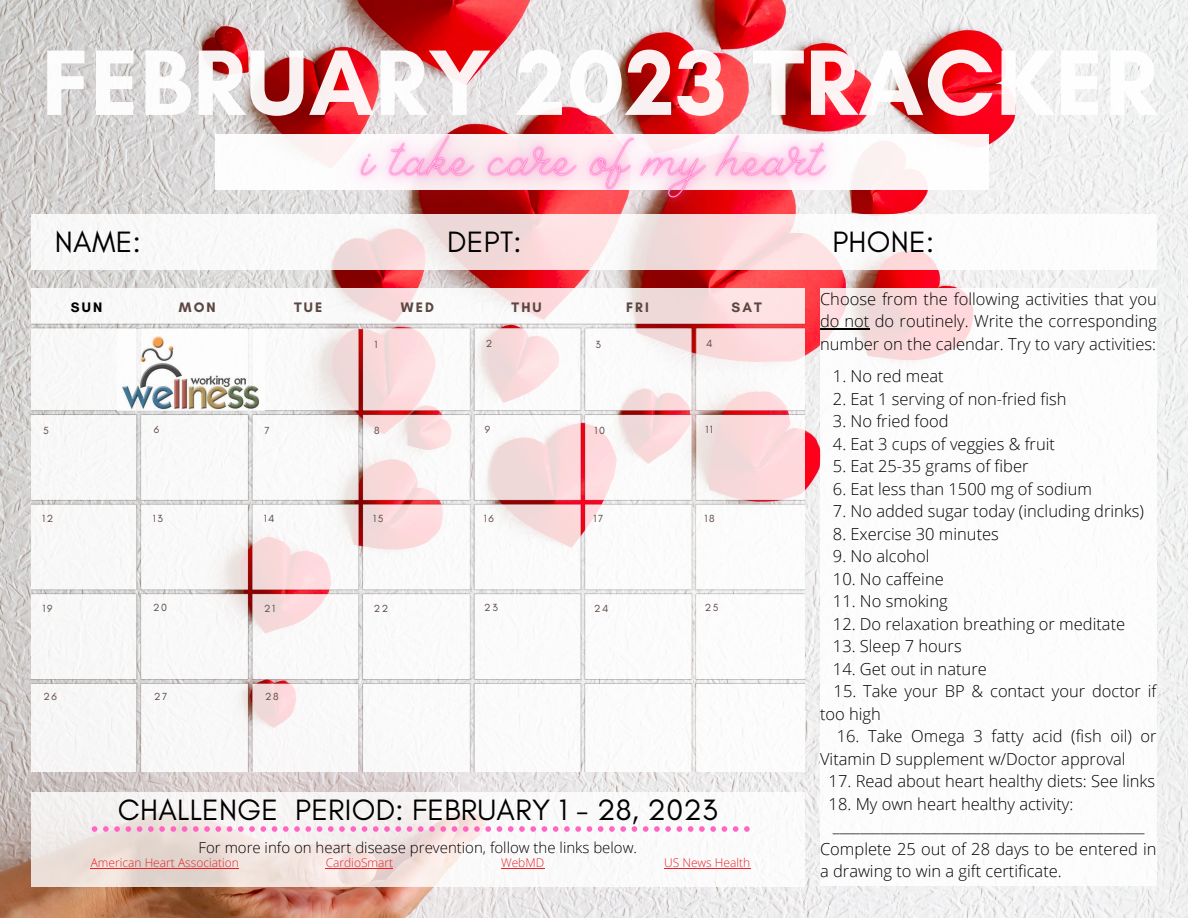
<style>
.page{position:relative;width:1188px;height:918px;background:#fff}
.page>*{position:absolute;margin:0;border:0;box-sizing:border-box;transform-origin:0 0}
.t1{font:700 94.65px "Glacial Indifference";letter-spacing:.01em;color:#fff}
.t2{font:30px "Glacial Indifference";letter-spacing:.01em;color:#000}
.t3{font:300 16.5px/22.5px "Open Sans";color:#000}
.t4{font:300 15px "Open Sans";color:#000}
.t5{font:700 13.95px "Glacial Indifference";letter-spacing:.15em;color:#5b4742}
.t6{font:700 13.95px "Glacial Indifference";color:#000}
.t7{font:300 12px "Open Sans";color:#ec2025}
.t8{font:10.5px "Glacial Indifference";letter-spacing:.15em;color:#5b4742}
</style>
<div class="page">
<img style="left:0;top:0;width:1188px;height:918px">
<img style="left:31px;top:289px;width:773px;height:482px">
<div style="left:820px;top:289px;width:336px;height:597px;background:#fff"></div>
<svg style="left:31px;top:792px;width:774px;height:94px;fill:#f8f4f4"></svg>
<div style="left:215px;top:134px;width:774px;height:55px;background:#fff"></div>
<svg style="left:31px;top:215px;width:1126px;height:55px"></svg>
<svg style="left:92px;top:826px;width:658px;height:6px"></svg>
<img style="left:118px;top:329px;width:147px;height:81px">
<img style="left:301px;top:74px;width:585px;height:184px">
<hr style="left:820px;top:328px;width:49px;height:2px;background:#000">
<hr style="left:91px;top:868px;width:148px;height:1px;background:#ec2025">
<hr style="left:326px;top:868px;width:67px;height:1px;background:#ec2025">
<hr style="left:501px;top:868px;width:43px;height:1px;background:#ec2025">
<hr style="left:664px;top:868px;width:86px;height:1px;background:#ec2025">
<h1 class="t1" style="left:42px;top:25px;width:1117px">FEBRUARY 2023 TRACKER</h1>
<h2 class="t2" style="left:55px;top:224px;width:87px">NAME:</h2>
<h2 class="t2" style="left:447px;top:224px;width:76px">DEPT:</h2>
<h2 class="t2" style="left:832px;top:224px;width:103px">PHONE:</h2>
<p class="t3" style="left:820px;top:287px;width:338px;text-align:justify">Choose from the following activities that you do not do routinely. Write the corresponding number on the calendar. Try to vary activities:</p>
<p class="t3" style="left:833px;top:364px;width:112px">1. No red meat</p>
<p class="t3" style="left:833px;top:387px;width:235px">2. Eat 1 serving of non-fried fish</p>
<p class="t3" style="left:833px;top:409px;width:117px">3. No fried food</p>
<p class="t3" style="left:833px;top:432px;width:224px">4. Eat 3 cups of veggies &amp; fruit</p>
<p class="t3" style="left:833px;top:454px;width:197px">5. Eat 25-35 grams of fiber</p>
<p class="t3" style="left:833px;top:477px;width:261px">6. Eat less than 1500 mg of sodium</p>
<p class="t3" style="left:833px;top:499px;width:313px">7. No added sugar today (including drinks)</p>
<p class="t3" style="left:833px;top:522px;width:168px">8. Exercise 30 minutes</p>
<p class="t3" style="left:833px;top:544px;width:98px">9. No alcohol</p>
<p class="t3" style="left:833px;top:567px;width:112px">10. No caffeine</p>
<p class="t3" style="left:833px;top:589px;width:116px">11. No smoking</p>
<p class="t3" style="left:833px;top:612px;width:294px">12. Do relaxation breathing or meditate</p>
<p class="t3" style="left:833px;top:634px;width:130px">13. Sleep 7 hours</p>
<p class="t3" style="left:833px;top:657px;width:155px">14. Get out in nature</p>
<p class="t3" style="left:820px;top:679px;width:338px;text-indent:14px">15. Take your BP &amp; contact your doctor if too high</p>
<p class="t3" style="left:820px;top:724px;width:338px;text-indent:17px">16. Take Omega 3 fatty acid (fish oil) or<br>Vitamin D supplement w/Doctor approval</p>
<p class="t3" style="left:829px;top:769px;width:328px">17. Read about heart healthy diets: See links</p>
<p class="t3" style="left:829px;top:792px;width:246px">18. My own heart healthy activity:</p>
<p class="t3" style="left:833px;top:814px;width:313px">______________________________________________</p>
<p class="t3" style="left:820px;top:837px;width:338px">Complete 25 out of 28 days to be entered in</p>
<p class="t3" style="left:820px;top:859px;width:243px">a drawing to win a gift certificate.</p>
<p class="t6" style="left:71px;top:299px;width:33px">SUN</p>
<p class="t5" style="left:179px;top:299px;width:38px">MON</p>
<p class="t5" style="left:294px;top:299px;width:30px">TUE</p>
<p class="t5" style="left:401px;top:299px;width:35px">WED</p>
<p class="t5" style="left:512px;top:299px;width:32px">THU</p>
<p class="t5" style="left:626px;top:299px;width:24px">FRI</p>
<p class="t5" style="left:732px;top:299px;width:32px">SAT</p>
<p class="t8" style="left:375px;top:338px;width:5px">1</p>
<p class="t8" style="left:486px;top:337px;width:8px">2</p>
<p class="t8" style="left:595px;top:338px;width:7px">3</p>
<p class="t8" style="left:706px;top:337px;width:8px">4</p>
<p class="t8" style="left:374px;top:424px;width:7px">8</p>
<p class="t8" style="left:485px;top:423px;width:7px">9</p>
<p class="t8" style="left:594px;top:424px;width:12px">10</p>
<p class="t8" style="left:705px;top:423px;width:9px">11</p>
<p class="t8" style="left:43px;top:424px;width:7px">5</p>
<p class="t8" style="left:154px;top:423px;width:7px">6</p>
<p class="t8" style="left:265px;top:424px;width:7px">7</p>
<p class="t8" style="left:42px;top:512px;width:13px">12</p>
<p class="t8" style="left:153px;top:512px;width:12px">13</p>
<p class="t8" style="left:264px;top:512px;width:12px">14</p>
<p class="t8" style="left:373px;top:512px;width:12px">15</p>
<p class="t8" style="left:484px;top:512px;width:11px">16</p>
<p class="t8" style="left:594px;top:512px;width:11px">17</p>
<p class="t8" style="left:704px;top:512px;width:12px">18</p>
<p class="t8" style="left:43px;top:602px;width:11px">19</p>
<p class="t8" style="left:153px;top:601px;width:15px">20</p>
<p class="t8" style="left:264px;top:602px;width:13px">21</p>
<p class="t8" style="left:374px;top:602px;width:16px">22</p>
<p class="t8" style="left:484px;top:601px;width:15px">23</p>
<p class="t8" style="left:594px;top:602px;width:16px">24</p>
<p class="t8" style="left:705px;top:601px;width:15px">25</p>
<p class="t8" style="left:44px;top:690px;width:15px">26</p>
<p class="t8" style="left:154px;top:690px;width:15px">27</p>
<p class="t8" style="left:265px;top:690px;width:15px">28</p>
<h2 class="t2" style="left:118px;top:791px;width:601px">CHALLENGE PERIOD: FEBRUARY 1 - 28, 2023</h2>
<p class="t4" style="left:199px;top:837px;width:440px">For more info on heart disease prevention, follow the links below.</p>
<p class="t7" style="left:91px;top:854px;width:150px">American Heart Association</p>
<p class="t7" style="left:326px;top:854px;width:69px">CardioSmart</p>
<p class="t7" style="left:501px;top:854px;width:45px">WebMD</p>
<p class="t7" style="left:664px;top:854px;width:88px">US News Health</p>
</div>
